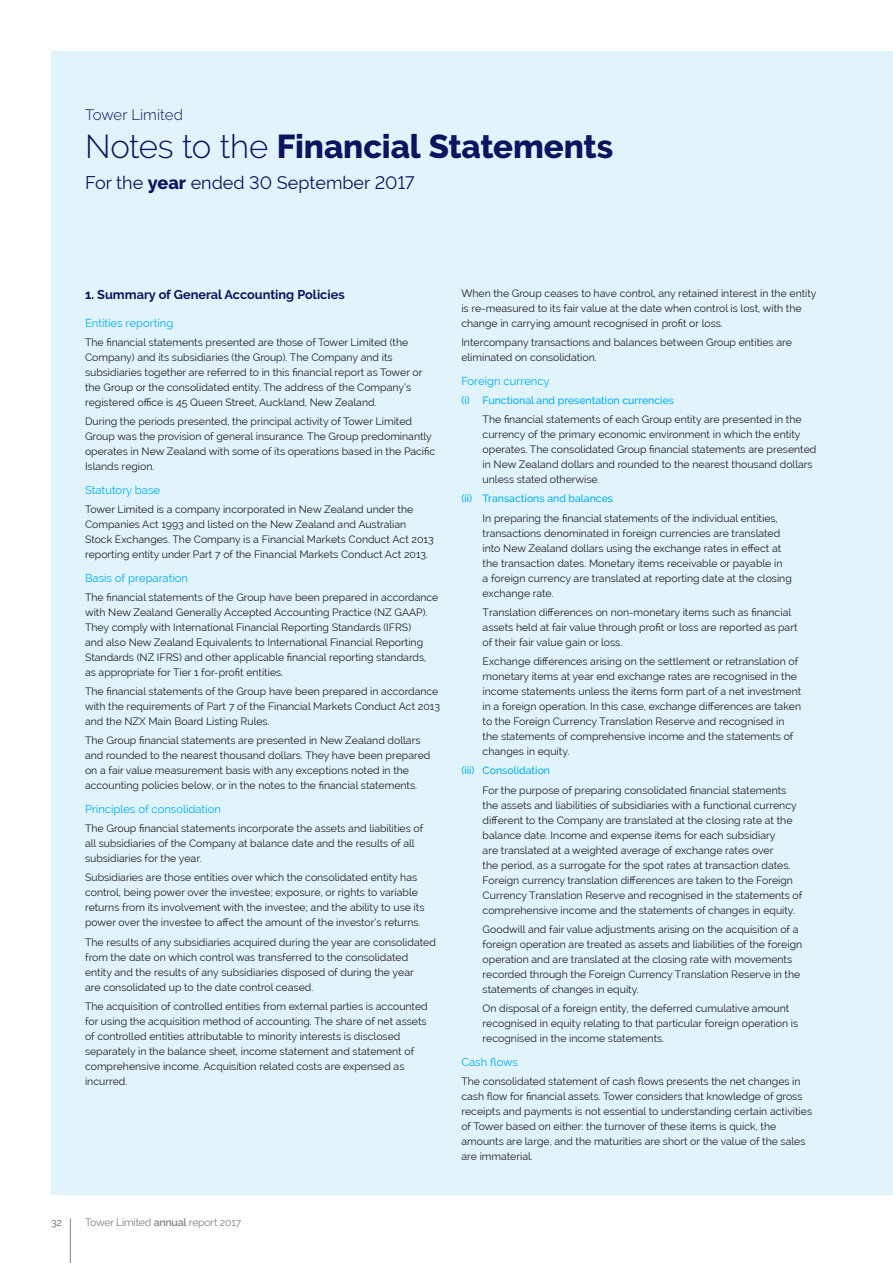
<style>
.page{position:relative;width:893px;height:1263px;background:#fff}
.page>*{position:absolute;margin:0;border:0;box-sizing:border-box;transform-origin:0 0}
.t1{font:800 33px "Raleway";letter-spacing:-.005em;color:#0b145e}
.t2{font:18px "Raleway";color:#0b145e}
.t3{font:300 15px "Raleway";color:#0b145e}
._17_Notes_L1_subhead{font:700 12.75px "Raleway";color:#0b145e}
._17_Notes_L2_subhead{font:11.25px "Raleway";color:#00aeef}
._17_Notes_body{font:10.5px/15px "Raleway";color:#231f20}
._17_Notes_body_inden{font:10.5px/15px "Raleway";color:#231f20}
._17_Notes_L3_subhead{font:500 10.5px "Raleway";color:#00aeef}
.t4{font:10.5px "Raleway";letter-spacing:-.02em;color:#808285}
.t5{font:500 10.5px "Raleway";color:#808285}
.s1{font-weight:300}
.s2{font-weight:800}
.s3{font-weight:600}
</style>
<div class="page">
<div style="left:51px;top:51px;width:842px;height:1144px;background:#e1f4fc"></div>
<hr style="left:70px;top:1218px;width:1px;height:45px;background:#808285">
<h3 class="t3" style="left:85px;top:106px;width:99px">Tower Limited</h3>
<h1 class="t1" style="left:85px;top:127px;width:530px"><span class="s1">Notes to the</span> Financial Statements</h1>
<h2 class="t2" style="left:85px;top:172px;width:331px">For the <span class="s2">year</span> ended 30 September 2017</h2>
<p class="_17_Notes_L1_subhead" style="left:85px;top:287px;width:261px">1. Summary of General Accounting Policies</p>
<p class="_17_Notes_L2_subhead" style="left:85px;top:316px;width:90px">Entities reporting</p>
<p class="_17_Notes_body" style="left:85px;top:335px;width:339px">The financial statements presented are those of Tower Limited (the Company) and its subsidiaries (the Group). The Company and its subsidiaries together are referred to in this financial report as Tower or the Group or the consolidated entity. The address of the Company’s registered office is 45 Queen Street, Auckland, New Zealand.</p>
<p class="_17_Notes_body" style="left:85px;top:414px;width:352px">During the periods presented, the principal activity of Tower Limited Group was the provision of general insurance. The Group predominantly operates in New Zealand with some of its operations based in the Pacific Islands region.</p>
<p class="_17_Notes_L2_subhead" style="left:85px;top:483px;width:77px">Statutory base</p>
<p class="_17_Notes_body" style="left:85px;top:502px;width:350px">Tower Limited is a company incorporated in New Zealand under the Companies Act 1993 and listed on the New Zealand and Australian Stock Exchanges. The Company is a Financial Markets Conduct Act 2013 reporting entity under Part 7 of the Financial Markets Conduct Act 2013.</p>
<p class="_17_Notes_L2_subhead" style="left:85px;top:571px;width:104px">Basis of preparation</p>
<p class="_17_Notes_body" style="left:85px;top:590px;width:355px">The financial statements of the Group have been prepared in accordance with New Zealand Generally Accepted Accounting Practice (NZ GAAP).<br>They comply with International Financial Reporting Standards (IFRS)<br>and also New Zealand Equivalents to International Financial Reporting Standards (NZ IFRS) and other applicable financial reporting standards, as appropriate for Tier 1 for-profit entities.</p>
<p class="_17_Notes_body" style="left:85px;top:684px;width:356px">The financial statements of the Group have been prepared in accordance with the requirements of Part 7 of the Financial Markets Conduct Act 2013 and the NZX Main Board Listing Rules.</p>
<p class="_17_Notes_body" style="left:85px;top:733px;width:347px">The Group financial statements are presented in New Zealand dollars and rounded to the nearest thousand dollars. They have been prepared on a fair value measurement basis with any exceptions noted in the accounting policies below, or in the notes to the financial statements.</p>
<p class="_17_Notes_L2_subhead" style="left:85px;top:802px;width:137px">Principles of consolidation</p>
<p class="_17_Notes_body" style="left:85px;top:821px;width:340px">The Group financial statements incorporate the assets and liabilities of all subsidiaries of the Company at balance date and the results of all subsidiaries for the year.</p>
<p class="_17_Notes_body" style="left:85px;top:870px;width:341px">Subsidiaries are those entities over which the consolidated entity has control, being power over the investee; exposure, or rights to variable returns from its involvement with the investee; and the ability to use its power over the investee to affect the amount of the investor’s returns.</p>
<p class="_17_Notes_body" style="left:85px;top:934px;width:352px">The results of any subsidiaries acquired during the year are consolidated from the date on which control was transferred to the consolidated entity and the results of any subsidiaries disposed of during the year<br>are consolidated up to the date control ceased.</p>
<p class="_17_Notes_body" style="left:85px;top:999px;width:344px">The acquisition of controlled entities from external parties is accounted for using the acquisition method of accounting. The share of net assets of controlled entities attributable to minority interests is disclosed separately in the balance sheet, income statement and statement of comprehensive income. Acquisition related costs are expensed as incurred.</p>
<p class="_17_Notes_body" style="left:461px;top:286px;width:357px">When the Group ceases to have control, any retained interest in the entity is re-measured to its fair value at the date when control is lost, with the change in carrying amount recognised in profit or loss.</p>
<p class="_17_Notes_body" style="left:461px;top:335px;width:332px">Intercompany transactions and balances between Group entities are eliminated on consolidation.</p>
<p class="_17_Notes_L2_subhead" style="left:461px;top:374px;width:90px">Foreign currency</p>
<p class="_17_Notes_L3_subhead" style="left:461px;top:394px;width:214px">(i) Functional and presentation currencies</p>
<p class="_17_Notes_body_inden" style="left:483px;top:412px;width:335px">The financial statements of each Group entity are presented in the currency of the primary economic environment in which the entity operates. The consolidated Group financial statements are presented in New Zealand dollars and rounded to the nearest thousand dollars unless stated otherwise.</p>
<p class="_17_Notes_L3_subhead" style="left:461px;top:493px;width:153px">(ii) Transactions and balances</p>
<p class="_17_Notes_body_inden" style="left:483px;top:510px;width:311px">In preparing the financial statements of the individual entities, transactions denominated in foreign currencies are translated into New Zealand dollars using the exchange rates in effect at the transaction dates. Monetary items receivable or payable in<br>a foreign currency are translated at reporting date at the closing exchange rate.</p>
<p class="_17_Notes_body_inden" style="left:483px;top:605px;width:316px">Translation differences on non-monetary items such as financial assets held at fair value through profit or loss are reported as part of their fair value gain or loss.</p>
<p class="_17_Notes_body_inden" style="left:483px;top:654px;width:320px">Exchange differences arising on the settlement or retranslation of monetary items at year end exchange rates are recognised in the income statements unless the items form part of a net investment in a foreign operation. In this case, exchange differences are taken to the Foreign Currency Translation Reserve and recognised in the statements of comprehensive income and the statements of changes in equity.</p>
<p class="_17_Notes_L3_subhead" style="left:461px;top:765px;width:90px">(iii) Consolidation</p>
<p class="_17_Notes_body_inden" style="left:483px;top:782px;width:321px">For the purpose of preparing consolidated financial statements the assets and liabilities of subsidiaries with a functional currency different to the Company are translated at the closing rate at the balance date. Income and expense items for each subsidiary<br>are translated at a weighted average of exchange rates over<br>the period, as a surrogate for the spot rates at transaction dates.<br>Foreign currency translation differences are taken to the Foreign Currency Translation Reserve and recognised in the statements of comprehensive income and the statements of changes in equity.</p>
<p class="_17_Notes_body_inden" style="left:483px;top:922px;width:321px">Goodwill and fair value adjustments arising on the acquisition of a foreign operation are treated as assets and liabilities of the foreign operation and are translated at the closing rate with movements recorded through the Foreign Currency Translation Reserve in the statements of changes in equity.</p>
<p class="_17_Notes_body_inden" style="left:483px;top:1001px;width:317px">On disposal of a foreign entity, the deferred cumulative amount recognised in equity relating to that particular foreign operation is recognised in the income statements.</p>
<p class="_17_Notes_L2_subhead" style="left:461px;top:1055px;width:58px">Cash flows</p>
<p class="_17_Notes_body" style="left:461px;top:1074px;width:352px">The consolidated statement of cash flows presents the net changes in cash flow for financial assets. Tower considers that knowledge of gross receipts and payments is not essential to understanding certain activities of Tower based on either: the turnover of these items is quick, the amounts are large, and the maturities are short or the value of the sales are immaterial.</p>
<p class="t5" style="left:51px;top:1216px;width:13px">32</p>
<p class="t4" style="left:85px;top:1216px;width:158px">Tower Limited <span class="s3">annual</span> report 2017</p>
</div>
